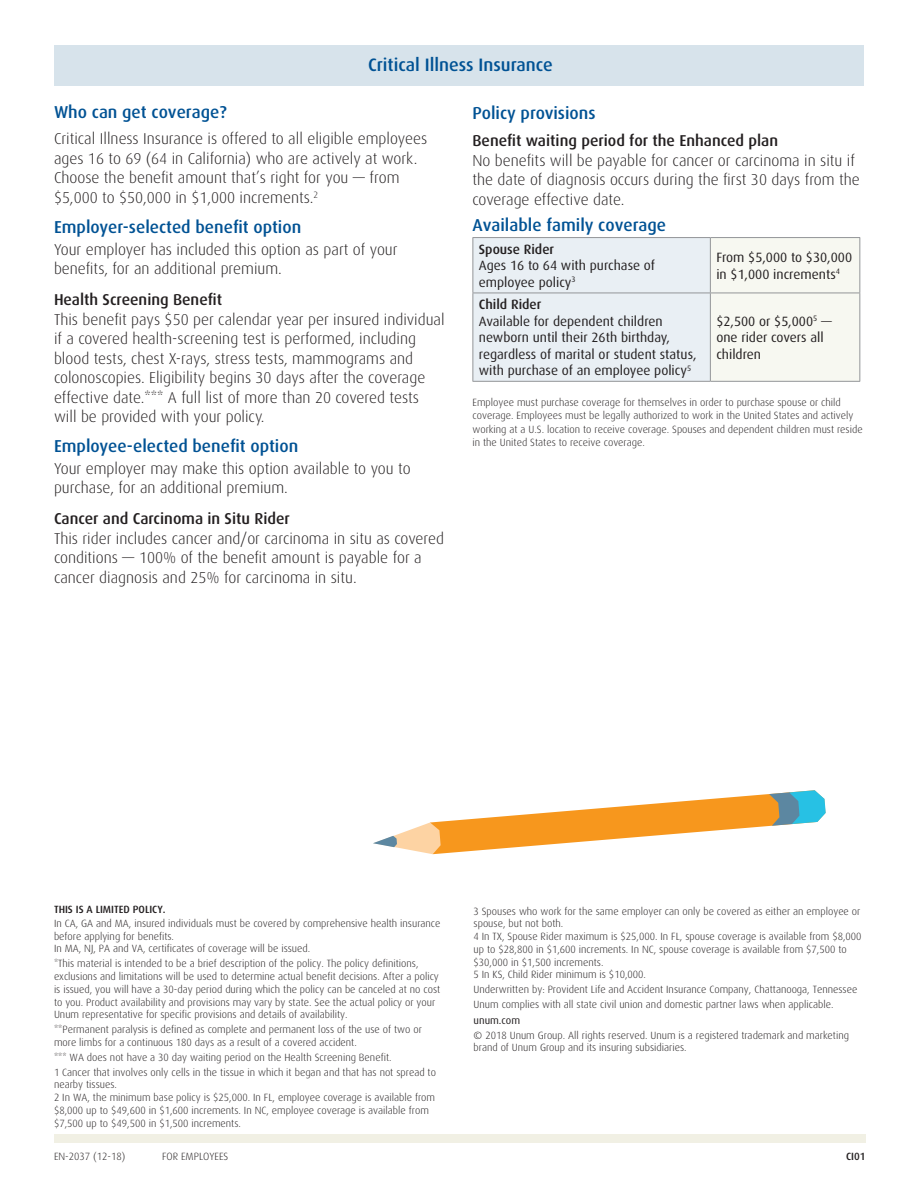
<style>
.page{position:relative;width:918px;height:1188px;background:#fff}
.page>*{position:absolute;margin:0;border:0;box-sizing:border-box;transform-origin:0 0}
.t1{font:500 18px "Dax Pro";color:#005294}
.t2{font:500 17.25px "Dax Pro";color:#005294}
.t3{font:300 15.75px/19.5px "Dax Pro";color:#231f20}
.t4{font:500 15.75px "Dax Pro";color:#231f20}
.t5{font:13.5px/16.5px "Dax Pro";color:#231f20}
.t6{font:500 13.5px "Dax Pro";color:#231f20}
.t7{font:300 10.5px/12.8px "Dax Pro";color:#231f20}
.t8{font:500 10.5px "Dax Pro";color:#231f20}
.t9{font:10.5px "Dax Pro";color:#231f20}
</style>
<div class="page">
<div style="left:54px;top:45px;width:810px;height:41px;background:#d7e3eb"></div>
<svg style="left:373px;top:790px;width:453px;height:64px"></svg>
<div style="left:54px;top:1135px;width:812px;height:8px;background:#f1f0e4"></div>
<svg style="left:473px;top:238px;width:386px;height:143px"></svg>
<hr style="left:472px;top:293px;width:1px;height:88px;background:#939598">
<hr style="left:710px;top:293px;width:1px;height:88px;background:#939598">
<hr style="left:859px;top:293px;width:1px;height:88px;background:#939598">
<hr style="left:472px;top:381px;width:238px;height:1px;background:#939598">
<hr style="left:710px;top:381px;width:150px;height:1px;background:#939598">
<hr style="left:472px;top:237px;width:238px;height:1px;background:#939598">
<hr style="left:472px;top:238px;width:1px;height:55px;background:#939598">
<hr style="left:710px;top:237px;width:150px;height:1px;background:#939598">
<hr style="left:710px;top:238px;width:1px;height:55px;background:#939598">
<hr style="left:859px;top:238px;width:1px;height:55px;background:#939598">
<hr style="left:472px;top:293px;width:238px;height:1px;background:#939598">
<hr style="left:710px;top:293px;width:150px;height:1px;background:#939598">
<h1 class="t1" style="left:368px;top:54px;width:186px">Critical Illness Insurance</h1>
<h2 class="t2" style="left:54px;top:101px;width:174px">Who can get coverage?</h2>
<h3 class="t3" style="left:54px;top:129px;width:375px">Critical Illness Insurance is offered to all eligible employees ages 16 to 69 (64 in California) who are actively at work.<br>Choose the benefit amount that’s right for you — from $5,000 to $50,000 in $1,000 increments.<sup>2</sup></h3>
<h2 class="t2" style="left:54px;top:216px;width:249px">Employer-selected benefit option</h2>
<h3 class="t3" style="left:54px;top:239px;width:345px">Your employer has included this option as part of your benefits, for an additional premium.</h3>
<h3 class="t4" style="left:54px;top:290px;width:170px">Health Screening Benefit</h3>
<p class="t3" style="left:54px;top:309px;width:392px">This benefit pays $50 per calendar year per insured individual if a covered health-screening test is performed, including blood tests, chest X-rays, stress tests, mammograms and colonoscopies. Eligibility begins 30 days after the coverage effective date.*** A full list of more than 20 covered tests will be provided with your policy.</p>
<h2 class="t2" style="left:54px;top:435px;width:246px">Employee-elected benefit option</h2>
<h3 class="t3" style="left:54px;top:458px;width:358px">Your employer may make this option available to you to purchase, for an additional premium.</h3>
<h3 class="t4" style="left:54px;top:509px;width:237px">Cancer and Carcinoma in Situ Rider</h3>
<h3 class="t3" style="left:54px;top:528px;width:392px">This rider includes cancer and/or carcinoma in situ as covered conditions — 100% of the benefit amount is payable for a cancer diagnosis and 25% for carcinoma in situ.</h3>
<h2 class="t2" style="left:472px;top:102px;width:125px">Policy provisions</h2>
<h3 class="t4" style="left:472px;top:131px;width:307px">Benefit waiting period for the Enhanced plan</h3>
<h3 class="t3" style="left:472px;top:150px;width:389px">No benefits will be payable for cancer or carcinoma in situ if the date of diagnosis occurs during the first 30 days from the coverage effective date.</h3>
<h2 class="t2" style="left:472px;top:214px;width:195px">Available family coverage</h2>
<p class="t6" style="left:479px;top:241px;width:77px">Spouse Rider</p>
<p class="t5" style="left:479px;top:257px;width:178px">Ages 16 to 64 with purchase of employee policy<sup>3</sup></p>
<p class="t5" style="left:716px;top:249px;width:137px">From $5,000 to $30,000 in $1,000 increments<sup>4</sup></p>
<p class="t6" style="left:479px;top:296px;width:64px">Child Rider</p>
<p class="t5" style="left:479px;top:312px;width:219px">Available for dependent children newborn until their 26th birthday, regardless of marital or student status, with purchase of an employee policy<sup>5</sup></p>
<p class="t5" style="left:716px;top:312px;width:117px">$2,500 or $5,000<sup>5</sup> — one rider covers all children</p>
<p class="t7" style="left:472px;top:395px;width:392px;line-height:13.5px">Employee must purchase coverage for themselves in order to purchase spouse or child coverage. Employees must be legally authorized to work in the United States and actively working at a U.S. location to receive coverage. Spouses and dependent children must reside in the United States to receive coverage.</p>
<p class="t8" style="left:54px;top:903px;width:113px">THIS IS A LIMITED POLICY.</p>
<p class="t7" style="left:54px;top:917px;width:388px">In CA, GA and MA, insured individuals must be covered by comprehensive health insurance before applying for benefits.<br>In MA, NJ, PA and VA, certificates of coverage will be issued.</p>
<p class="t7" style="left:54px;top:957px;width:388px">*This material is intended to be a brief description of the policy. The policy definitions, exclusions and limitations will be used to determine actual benefit decisions. After a policy is issued, you will have a 30-day period during which the policy can be canceled at no cost to you. Product availability and provisions may vary by state. See the actual policy or your Unum representative for specific provisions and details of availability.</p>
<p class="t7" style="left:54px;top:1023px;width:369px">**Permanent paralysis is defined as complete and permanent loss of the use of two or more limbs for a continuous 180 days as a result of a covered accident.</p>
<p class="t7" style="left:54px;top:1050px;width:384px;line-height:14.9px">*** WA does not have a 30 day waiting period on the Health Screening Benefit.<br>1 Cancer that involves only cells in the tissue in which it began and that has not spread to</p>
<p class="t7" style="left:54px;top:1078px;width:383px">nearby tissues.<br>2 In WA, the minimum base policy is $25,000. In FL, employee coverage is available from $8,000 up to $49,600 in $1,600 increments. In NC, employee coverage is available from $7,500 up to $49,500 in $1,500 increments.</p>
<p class="t7" style="left:54px;top:1149px;width:73px">EN-2037 (12-18)</p>
<p class="t7" style="left:162px;top:1149px;width:68px">FOR EMPLOYEES</p>
<p class="t7" style="left:474px;top:904px;width:390px">3 Spouses who work for the same employer can only be covered as either an employee or spouse, but not both.<br>4 In TX, Spouse Rider maximum is $25,000. In FL, spouse coverage is available from $8,000 up to $28,800 in $1,600 increments. In NC, spouse coverage is available from $7,500 to $30,000 in $1,500 increments.<br>5 In KS, Child Rider minimum is $10,000.</p>
<p class="t7" style="left:474px;top:982px;width:385px;line-height:14.9px">Underwritten by: Provident Life and Accident Insurance Company, Chattanooga, Tennessee<br>Unum complies with all state civil union and domestic partner laws when applicable.</p>
<p class="t9" style="left:474px;top:1013px;width:48px">unum.com</p>
<p class="t7" style="left:474px;top:1028px;width:377px">© 2018 Unum Group. All rights reserved. Unum is a registered trademark and marketing brand of Unum Group and its insuring subsidiaries.</p>
<p class="t8" style="left:846px;top:1149px;width:21px">CI01</p>
</div>
